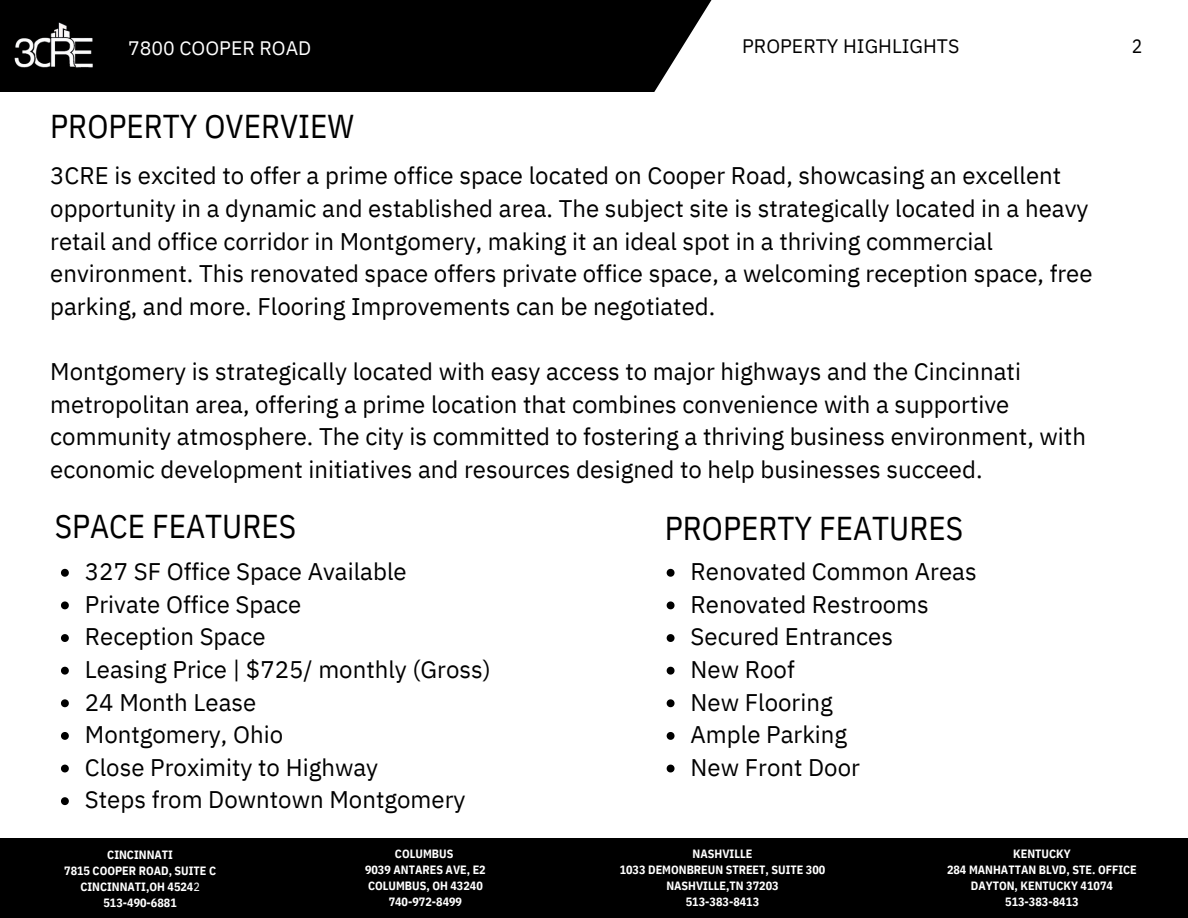
<style>
.page{position:relative;width:1188px;height:918px;background:#fff}
.page>*{position:absolute;margin:0;border:0;box-sizing:border-box;transform-origin:0 0}
.t1{font:33px "IBM Plex Sans Cond";color:#000}
.t2{font:24px/32.7px "IBM Plex Sans";color:#000}
.t3{font:19.5px "IBM Plex Sans";color:#000}
.t4{font:19.5px "IBM Plex Sans";color:#fff}
.t5{font:19.5px "IBM Plex Sans Cond";color:#000}
.t6{font:700 12px/16px "IBM Plex Sans Cond";color:#fff;text-align:center}
.s1{font-weight:400}
</style>
<div class="page">
<div style="left:0;top:0;width:1188px;height:92px;background:#000"></div>
<div style="left:654px;top:0;width:534px;height:92px;background:#fff"></div>
<img style="left:14px;top:23px;width:79px;height:45px">
<svg style="left:61px;top:569px;width:8px;height:8px"></svg>
<svg style="left:61px;top:601px;width:8px;height:8px"></svg>
<svg style="left:61px;top:634px;width:8px;height:8px"></svg>
<svg style="left:61px;top:667px;width:8px;height:8px"></svg>
<svg style="left:61px;top:699px;width:8px;height:8px"></svg>
<svg style="left:61px;top:732px;width:8px;height:8px"></svg>
<svg style="left:61px;top:765px;width:8px;height:7px"></svg>
<svg style="left:61px;top:797px;width:8px;height:8px"></svg>
<div style="left:0;top:839px;width:1188px;height:79px;background:#000"></div>
<svg style="left:667px;top:569px;width:8px;height:8px"></svg>
<svg style="left:667px;top:601px;width:8px;height:8px"></svg>
<svg style="left:667px;top:634px;width:8px;height:8px"></svg>
<svg style="left:667px;top:667px;width:8px;height:8px"></svg>
<svg style="left:667px;top:699px;width:8px;height:8px"></svg>
<svg style="left:667px;top:732px;width:8px;height:8px"></svg>
<svg style="left:667px;top:765px;width:8px;height:7px"></svg>
<p class="t4" style="left:128px;top:35px;width:185px">7800 COOPER ROAD</p>
<h1 class="t3" style="left:742px;top:33px;width:219px">PROPERTY HIGHLIGHTS</h1>
<h3 class="t5" style="left:1132px;top:33px;width:12px">2</h3>
<h3 class="t1" style="left:50px;top:104px;width:306px">PROPERTY OVERVIEW</h3>
<h2 class="t2" style="left:50px;top:159px;width:1044px">3CRE is excited to offer a prime office space located on Cooper Road, showcasing an excellent opportunity in a dynamic and established area. The subject site is strategically located in a heavy retail and office corridor in Montgomery, making it an ideal spot in a thriving commercial environment. This renovated space offers private office space, a welcoming reception space, free parking, and more. Flooring Improvements can be negotiated.</h2>
<p class="t2" style="left:50px;top:355px;width:1037px">Montgomery is strategically located with easy access to major highways and the Cincinnati metropolitan area, offering a prime location that combines convenience with a supportive community atmosphere. The city is committed to fostering a thriving business environment, with economic development initiatives and resources designed to help businesses succeed.</p>
<h1 class="t1" style="left:665px;top:506px;width:300px">PROPERTY FEATURES</h1>
<p class="t2" style="left:85px;top:555px;width:323px">327 SF Office Space Available</p>
<p class="t2" style="left:85px;top:587px;width:218px">Private Office Space</p>
<p class="t2" style="left:85px;top:620px;width:182px">Reception Space</p>
<p class="t2" style="left:85px;top:653px;width:408px">Leasing Price | $725/ monthly (Gross)</p>
<p class="t2" style="left:85px;top:685px;width:173px">24 Month Lease</p>
<p class="t2" style="left:85px;top:718px;width:200px">Montgomery, Ohio</p>
<p class="t2" style="left:85px;top:750px;width:295px">Close Proximity to Highway</p>
<p class="t2" style="left:85px;top:783px;width:382px">Steps from Downtown Montgomery</p>
<h1 class="t6" style="left:107px;top:847px;width:67px">CINCINNATI</h1>
<p class="t6" style="left:64px;top:863px;width:153px">7815 COOPER ROAD, SUITE C<br>CINCINNATI,OH 4524<span class="s1">2</span></p>
<p class="t6" style="left:103px;top:895px;width:75px">513-490-6881</p>
<p class="t1" style="left:55px;top:505px;width:243px">SPACE FEATURES</p>
<p class="t2" style="left:691px;top:555px;width:288px">Renovated Common Areas</p>
<p class="t2" style="left:691px;top:587px;width:240px">Renovated Restrooms</p>
<p class="t2" style="left:691px;top:620px;width:204px">Secured Entrances</p>
<p class="t2" style="left:691px;top:653px;width:106px">New Roof</p>
<h4 class="t2" style="left:691px;top:685px;width:144px">New Flooring</h4>
<h4 class="t2" style="left:691px;top:718px;width:158px">Ample Parking</h4>
<h4 class="t2" style="left:691px;top:750px;width:171px">New Front Door</h4>
<p class="t6" style="left:365px;top:846px;width:122px">COLUMBUS<br>9039 ANTARES AVE, E2<br>COLUMBUS, OH 43240<br>740-972-8499</p>
<p class="t6" style="left:620px;top:846px;width:207px">NASHVILLE<br>1033 DEMONBREUN STREET, SUITE 300<br>NASHVILLE,TN 37203<br>513-383-8413</p>
<p class="t6" style="left:947px;top:846px;width:191px">KENTUCKY<br>284 MANHATTAN BLVD, STE. OFFICE<br>DAYTON, KENTUCKY 41074<br>513-383-8413</p>
</div>
